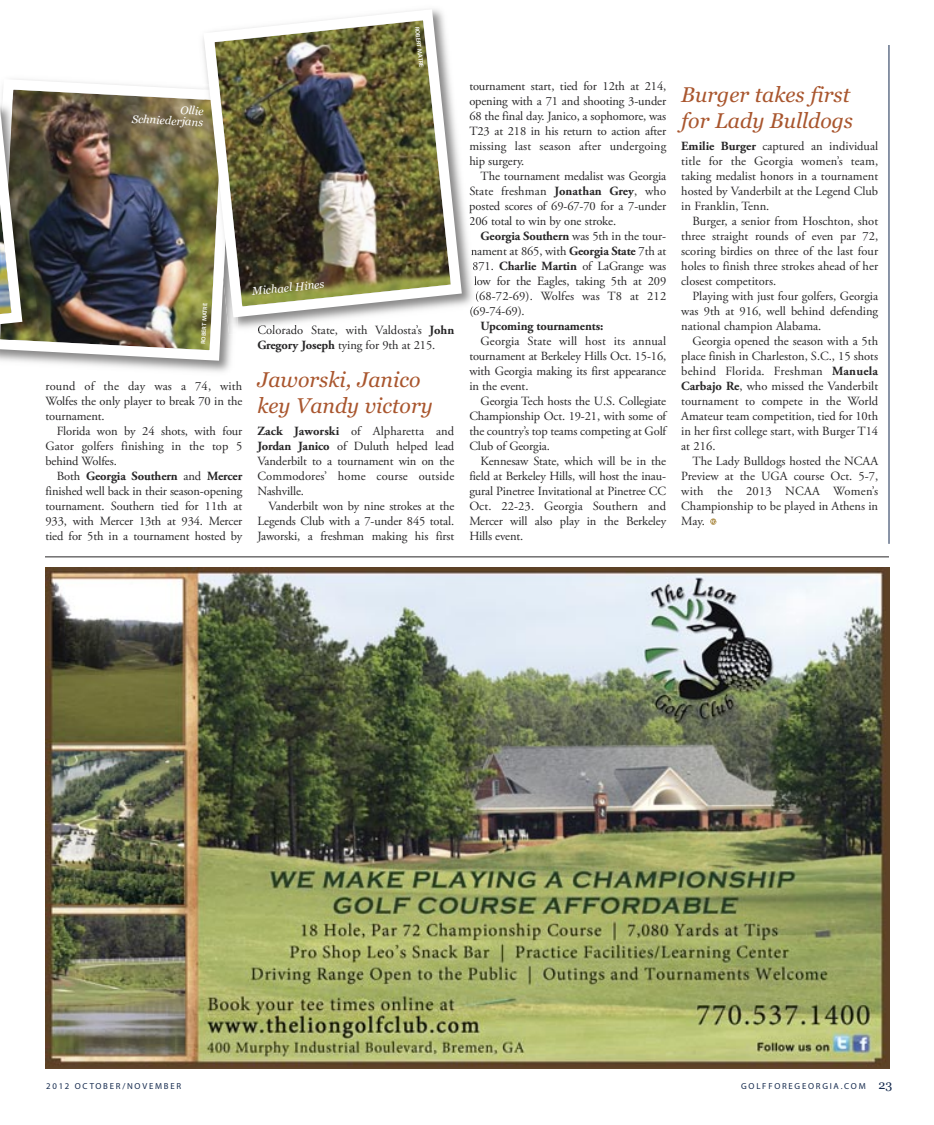
<style>
.page{position:relative;width:934px;height:1125px;background:#fff}
.page>*{position:absolute;margin:0;border:0;box-sizing:border-box;transform-origin:0 0}
.t1{font:italic 21.25px/26.2px "Georgia";color:#a9562e}
.t2{font:12.5px/15px "Adobe Garamond Pro";letter-spacing:-.01em;color:#272627;text-align:justify}
.t3{font:12.5px "Adobe Garamond Pro";letter-spacing:.01em;color:#272627}
.t4{font:700 12.5px "Adobe Garamond Pro";letter-spacing:-.01em;color:#272627}
.t5{font:italic 11.25px/11.2px "Georgia";color:#fff;text-align:right}
.t6{font:8.75px "Myriad Pro";letter-spacing:.2em;color:#162b4f}
.t7{font:600 6.12px "Myriad Pro";color:#fff}
.s1{font-weight:700}
.s2{font-family:"Georgia";font-size:12.5px}
</style>
<div class="page">
<hr style="left:889px;top:45px;width:1px;height:499px;background:#162b4f">
<hr style="left:45px;top:557px;width:844px;height:1px;background:#272627">
<img style="left:45px;top:567px;width:844px;height:502px">
<img style="left:0;top:77px;width:233px;height:289px">
<img style="left:0;top:99px;width:40px;height:241px">
<svg style="left:0;top:100px;width:28px;height:254px"></svg>
<img style="left:197px;top:77px;width:279px;height:257px">
<img style="left:258px;top:325px;width:58px;height:7px">
<svg style="left:473px;top:262px;width:4px;height:23px"></svg>
<svg style="left:470px;top:291px;width:9px;height:18px"></svg>
<img style="left:203px;top:323px;width:47px;height:12px">
<img style="left:198px;top:9px;width:269px;height:314px">
<svg style="left:710px;top:518px;width:6px;height:7px"></svg>
<p class="t5" style="left:133px;top:103px;width:73px;rotate:3deg">Ollie<br>Schniederjans</p>
<p class="t7" style="left:421px;top:26px;width:42px;rotate:84deg">ROBERT MATRE</p>
<p class="t7" style="left:200px;top:344px;width:42px;rotate:-87deg">ROBERT MATRE</p>
<p class="t2" style="left:45px;top:380px;width:198px">round of the day was a 74, with Wolfes the only player to break 70 in the tournament.</p>
<p class="t2" style="left:45px;top:425px;width:198px;text-indent:11px">Florida won by 24 shots, with four Gator golfers finishing in the top 5 behind Wolfes.</p>
<p class="t2" style="left:45px;top:470px;width:198px;text-indent:11px">Both <span class="s1">Georgia Southern</span> and <span class="s1">Mercer </span>finished well back in their season-opening tournament. Southern tied for 11th at 933, with Mercer 13th at 934. Mercer tied for 5th in a tournament hosted by</p>
<p class="t5" style="left:252px;top:287px;width:74px;rotate:-6deg">Michael Hines</p>
<p class="t2" style="left:257px;top:323px;width:198px">Colorado State, with Valdosta’s <span class="s1">John<br>Gregory Joseph</span> tying for 9th at 215.</p>
<h1 class="t1" style="left:257px;top:368px;width:177px">Jaworski, Janico key Vandy victory</h1>
<p class="t2" style="left:257px;top:425px;width:198px"><span class="s1">Zack Jaworski</span> of Alpharetta and <span class="s1">Jordan Janico</span> of Duluth helped lead Vanderbilt to a tournament win on the Commodores’ home course outside Nashville.</p>
<p class="t2" style="left:257px;top:500px;width:198px;text-indent:11px">Vanderbilt won by nine strokes at the Legends Club with a 7-under 845 total.<br>Jaworski, a freshman making his first</p>
<p class="t2" style="left:469px;top:80px;width:198px">tournament start, tied for 12th at 214, opening with a 71 and shooting 3-under 68 the final day. Janico, a sophomore, was T23 at 218 in his return to action after missing last season after undergoing hip surgery.</p>
<p class="t2" style="left:469px;top:170px;width:198px;text-indent:11px">The tournament medalist was Georgia State freshman <span class="s1">Jonathan Grey</span>, who posted scores of 69-67-70 for a 7-under 206 total to win by one stroke.</p>
<p class="t2" style="left:480px;top:230px;width:187px"><span class="s1">Georgia Southern</span> was 5th in the tour-</p>
<p class="t2" style="left:471px;top:245px;width:197px">nament at 865, with <span class="s1">Georgia State</span> 7th at</p>
<p class="t2" style="left:472px;top:260px;width:195px">871. <span class="s1">Charlie Martin</span> of LaGrange was</p>
<p class="t2" style="left:474px;top:275px;width:194px">low for the Eagles, taking 5th at 209</p>
<p class="t3" style="left:475px;top:291px;width:193px">(68-72-69). Wolfes was T8 at 212</p>
<p class="t2" style="left:469px;top:305px;width:57px">(69-74-69).</p>
<p class="t4" style="left:480px;top:321px;width:124px">Upcoming tournaments:</p>
<p class="t2" style="left:469px;top:335px;width:198px;text-indent:11px">Georgia State will host its annual tournament at Berkeley Hills Oct. 15-16, with Georgia making its first appearance in the event.</p>
<p class="t2" style="left:469px;top:395px;width:198px;text-indent:11px">Georgia Tech hosts the U.S. Collegiate Championship Oct. 19-21, with some of the country’s top teams competing at Golf Club of Georgia.</p>
<p class="t2" style="left:469px;top:455px;width:198px;text-indent:11px">Kennesaw State, which will be in the field at Berkeley Hills, will host the inau&shy;gural Pinetree Invitational at Pinetree CC Oct. 22-23. Georgia Southern and Mercer will also play in the Berkeley Hills event.</p>
<h1 class="t1" style="left:681px;top:83px;width:173px">Burger takes first for Lady Bulldogs</h1>
<p class="t2" style="left:681px;top:140px;width:198px"><span class="s1">Emilie Burger</span> captured an individual title for the Georgia women’s team, taking medalist honors in a tournament hosted by Vanderbilt at the Legend Club in Franklin, Tenn.</p>
<p class="t2" style="left:681px;top:215px;width:198px;text-indent:11px">Burger, a senior from Hoschton, shot three straight rounds of even par 72, scoring birdies on three of the last four holes to finish three strokes ahead of her closest competitors.</p>
<p class="t2" style="left:681px;top:290px;width:198px;text-indent:11px">Playing with just four golfers, Georgia was 9th at 916, well behind defending national champion Alabama.</p>
<p class="t2" style="left:681px;top:335px;width:198px;text-indent:11px">Georgia opened the season with a 5th place finish in Charleston, S.C., 15 shots behind Florida. Freshman <span class="s1">Manuela Carbajo Re</span>, who missed the Vanderbilt tournament to compete in the World Amateur team competition, tied for 10th in her first college start, with Burger T14 at 216.</p>
<p class="t2" style="left:681px;top:455px;width:198px;text-indent:11px">The Lady Bulldogs hosted the NCAA Preview at the UGA course Oct. 5-7, with the 2013 NCAA Women’s Championship to be played in Athens in May.</p>
<p class="t6" style="left:46px;top:1083px;width:136px">2012 OCTOBER/NOVEMBER</p>
<p class="t6" style="left:741px;top:1083px;width:153px">GOLFFOREGEORGIA.COM <span class="s2">23</span></p>
</div>
